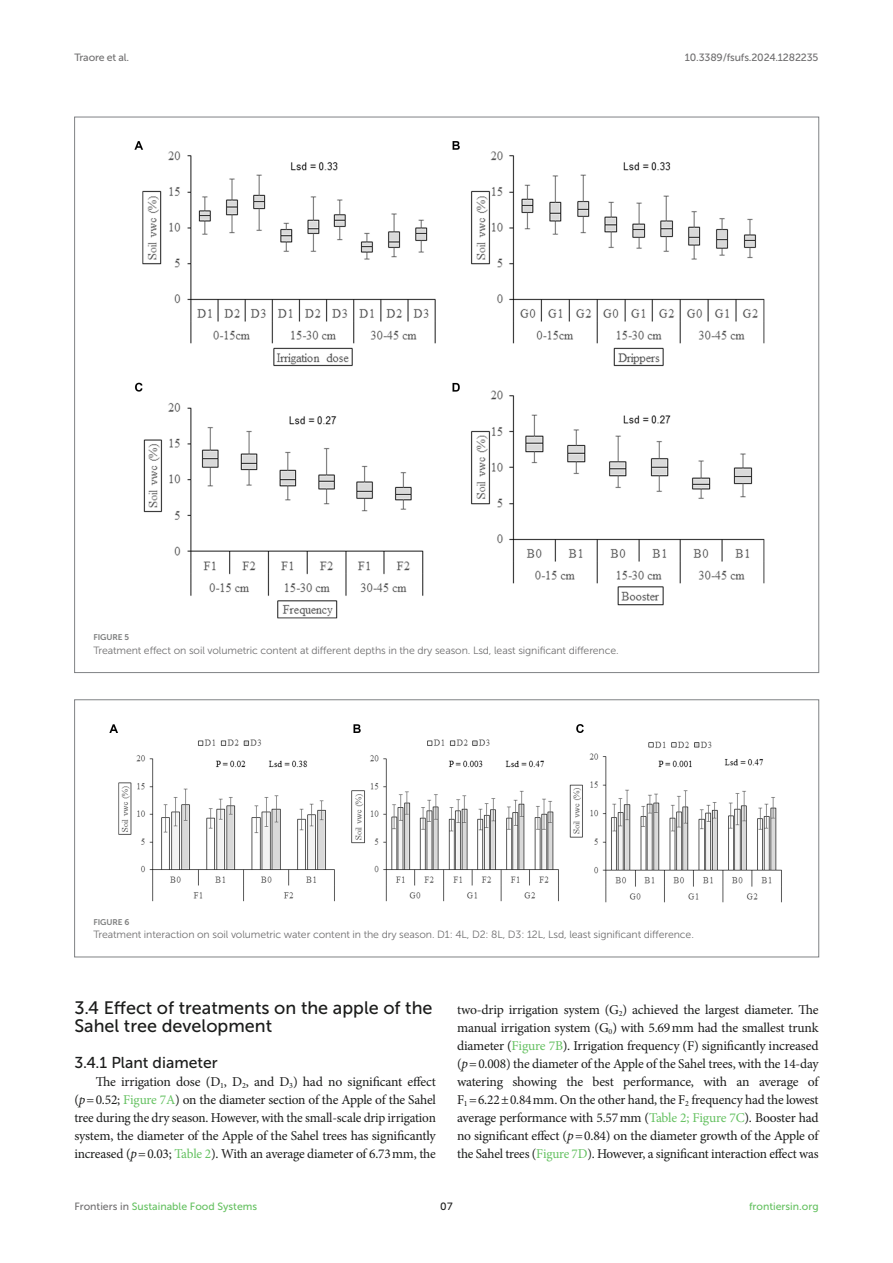
<style>
.page{position:relative;width:893px;height:1263px;background:#fff}
.page>*{position:absolute;margin:0;border:0;box-sizing:border-box;transform-origin:0 0}
.HEAD_2{font:18px/18px "Museo Sans 500";color:#1b1c1b}
.HEAD_3_after_HEAD_2{font:15.75px "Museo Sans 500";color:#1b1c1b}
.TEXT_FLUSH{font:13.5px/18px "Minion Pro";letter-spacing:-.015em;color:#1b1c1b;text-align:justify}
.FIG_LEG{font:10.5px "Museo Sans 300";letter-spacing:-.01em;color:#706f70}
.t1{font:10.5px "Museo Sans 500";color:#65c161}
.t2{font:10.5px "Museo Sans 500";letter-spacing:-.015em;color:#706f70}
.t3{font:10.5px "Museo Sans 500";color:#1b1c1b}
.FIG_HD{font:8.25px "Museo Sans 700";letter-spacing:-.01em;color:#7e7f7f}
.s1{font-style:italic}
.s2{color:#65c161}
.s3{color:#706f70}
</style>
<div class="page">
<img style="left:134px;top:141px;width:631px;height:478px">
<img style="left:109px;top:724px;width:673px;height:179px">
<div style="left:74px;top:699px;width:745px;height:258px;border:1px solid #808285"></div>
<p class="t2" style="left:74px;top:51px;width:56px">Traore et al.</p>
<p class="t2" style="left:685px;top:51px;width:135px">10.3389/fsufs.2024.1282235</p>
<p class="FIG_HD" style="left:94px;top:633px;width:37px">FIGURE 5</p>
<p class="FIG_LEG" style="left:94px;top:644px;width:527px">Treatment effect on soil volumetric content at different depths in the dry season. Lsd, least significant difference.</p>
<p class="FIG_HD" style="left:94px;top:917px;width:37px">FIGURE 6</p>
<p class="FIG_LEG" style="left:94px;top:929px;width:602px">Treatment interaction on soil volumetric water content in the dry season. D1: 4L, D2: 8L, D3: 12L, Lsd, least significant difference.</p>
<p class="HEAD_2" style="left:74px;top:999px;width:360px">3.4 Effect of treatments on the apple of the<br>Sahel tree development</p>
<p class="HEAD_3_after_HEAD_2" style="left:74px;top:1054px;width:145px">3.4.1 Plant diameter</p>
<p class="TEXT_FLUSH" style="left:74px;top:1073px;width:363px;text-indent:21px">The irrigation dose (D<sub>1</sub>, D<sub>2</sub>, and D<sub>3</sub>) had no significant effect (<span class="s1">p</span>=0.52; <span class="s2">Figure 7A</span>) on the diameter section of the Apple of the Sahel tree during the dry season. However, with the small-scale drip irrigation system, the diameter of the Apple of the Sahel trees has significantly increased (<span class="s1">p</span>=0.03; <span class="s2">Table 2</span>). With an average diameter of 6.73mm, the</p>
<p class="TEXT_FLUSH" style="left:457px;top:1001px;width:363px">two-drip irrigation system (G<sub>2</sub>) achieved the largest diameter. The manual irrigation system (G<sub>0</sub>) with 5.69mm had the smallest trunk diameter (<span class="s2">Figure 7B</span>). Irrigation frequency (F) significantly increased (<span class="s1">p</span>=0.008) the diameter of the Apple of the Sahel trees, with the 14-day watering showing the best performance, with an average of F<sub>1</sub> =6.22±0.84mm. On the other hand, the F<sub>2</sub> frequency had the lowest average performance with 5.57mm (<span class="s2">Table 2; Figure 7C</span>). Booster had no significant effect (<span class="s1">p</span>=0.84) on the diameter growth of the Apple of the Sahel trees (<span class="s2">Figure 7D</span>). However, a significant interaction effect was</p>
<p class="t1" style="left:74px;top:1200px;width:184px"><span class="s3">Frontiers in</span> Sustainable Food Systems</p>
<p class="t3" style="left:440px;top:1200px;width:14px">07</p>
<p class="t1" style="left:749px;top:1200px;width:71px">frontiersin.org</p>
</div>
